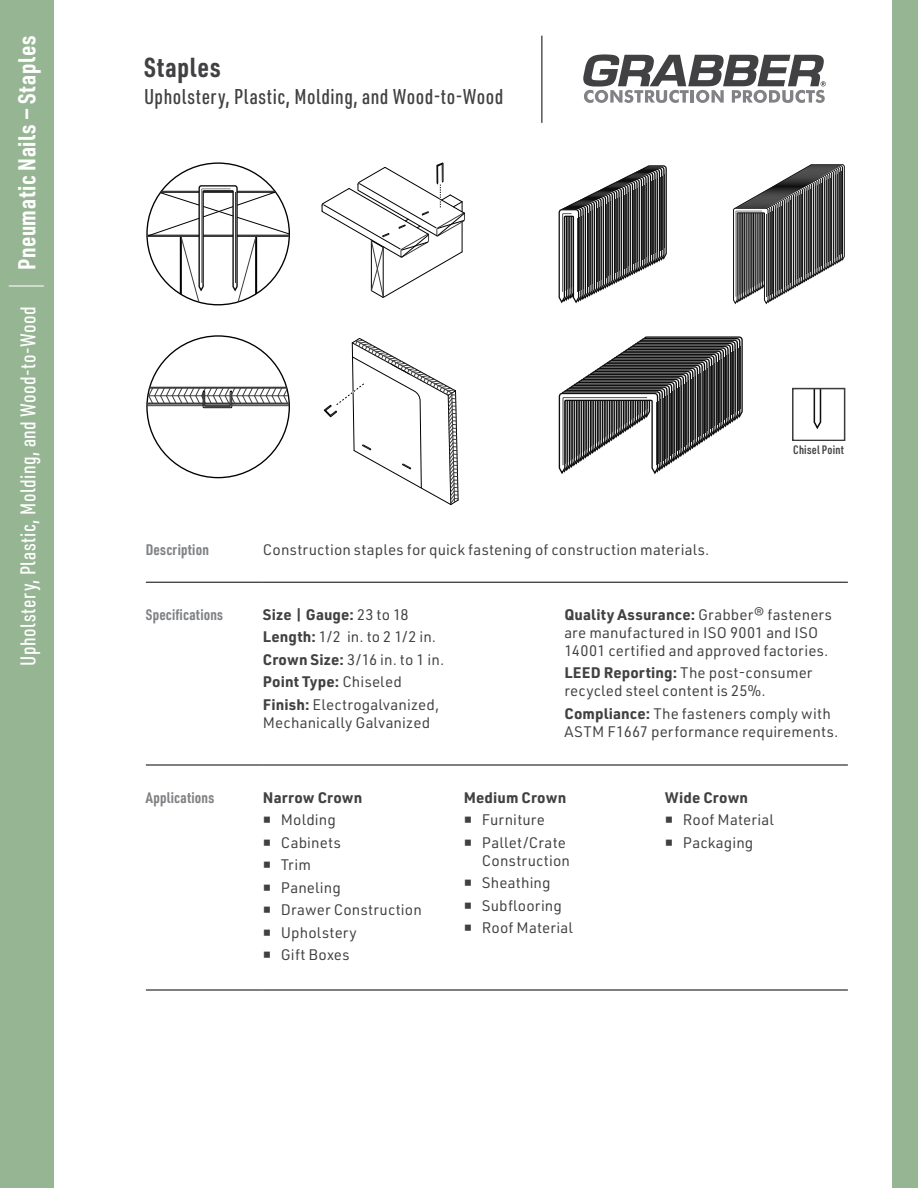
<style>
.page{position:relative;width:918px;height:1188px;background:#fff}
.page>*{position:absolute;margin:0;border:0;box-sizing:border-box;transform-origin:0 0}
.t1{font:700 39.6px "URWDIN Cond";color:#fff;scale:.24 1}
.t2{font:700 27px "URWDIN Cond";letter-spacing:.035em;color:#414042}
.t3{font:700 24px "URWDIN Cond";letter-spacing:.03em;color:#fff}
.t4{font:500 21px "URWDIN Cond";letter-spacing:.025em;color:#fff}
.t5{font:500 21px "URWDIN Cond";letter-spacing:.025em;color:#414042}
.t6{font:15px/18px "URWDIN";letter-spacing:.01em;color:#414042}
.t7{font:700 15px "URWDIN Cond";letter-spacing:.015em;color:#808285}
.t8{font:700 15px "URWDIN";letter-spacing:.01em;color:#414042}
.t9{font:600 12px "URWDIN Cond";letter-spacing:.025em;color:#414042}
.t10{font:500 condensed 10.65px "DINOT";letter-spacing:.01em;color:#3c3c3d}
.s1{font-weight:700}
.s2{font-family:"Minion Pro";font-size:21px}
</style>
<div class="page">
<div style="left:0;top:0;width:54px;height:1188px;background:#95b593"></div>
<div style="left:892px;top:0;width:26px;height:1188px;background:#95b593"></div>
<svg style="left:583px;top:54px;width:243px;height:49px"></svg>
<hr style="left:542px;top:36px;width:1px;height:87px;background:#000">
<svg style="left:147px;top:184px;width:142px;height:121px"></svg>
<svg style="left:147px;top:387px;width:143px;height:22px"></svg>
<svg style="left:322px;top:162px;width:143px;height:136px"></svg>
<svg style="left:324px;top:338px;width:135px;height:167px"></svg>
<svg style="left:813px;top:391px;width:9px;height:39px"></svg>
<div style="left:792px;top:388px;width:53px;height:53px;border:2px solid #3c3c3d"></div>
<hr style="left:146px;top:582px;width:117px;height:1px;background:#000">
<hr style="left:263px;top:582px;width:585px;height:1px;background:#000">
<hr style="left:146px;top:765px;width:117px;height:1px;background:#000">
<hr style="left:263px;top:765px;width:585px;height:1px;background:#000">
<hr style="left:146px;top:990px;width:117px;height:1px;background:#000">
<hr style="left:263px;top:990px;width:585px;height:1px;background:#000">
<svg style="left:558px;top:165px;width:109px;height:139px"></svg>
<svg style="left:733px;top:164px;width:112px;height:141px"></svg>
<svg style="left:558px;top:336px;width:185px;height:139px"></svg>
<h3 class="t3" style="left:11px;top:270px;width:236px;rotate:-90deg">Pneumatic Nails — Staples</h3>
<h1 class="t1" style="left:-1px;top:288px;width:18px;rotate:-90deg">|</h1>
<h3 class="t4" style="left:14px;top:666px;width:361px;rotate:-90deg">Upholstery, Plastic, Molding, and Wood-to-Wood</h3>
<h2 class="t2" style="left:144px;top:49px;width:78px">Staples</h2>
<h3 class="t5" style="left:144px;top:83px;width:361px">Upholstery, Plastic, Molding, and Wood-to-Wood</h3>
<p class="t7" style="left:146px;top:540px;width:65px">Description</p>
<p class="t6" style="left:263px;top:540px;width:448px">Construction staples for quick fastening of construction materials.</p>
<p class="t9" style="left:793px;top:442px;width:52px">Chisel Point</p>
<p class="t10" style="left:798px;top:445px;width:43px">Chisel Point</p>
<p class="t7" style="left:146px;top:604px;width:79px">Specifications</p>
<p class="t6" style="left:263px;top:603px;width:183px;line-height:22.5px"><span class="s1">Size | Gauge:</span> 23 to 18<br><span class="s1">Length:</span> 1/2 in. to 2 1/2 in.<br><span class="s1">Crown Size:</span> 3/16 in. to 1 in.<br><span class="s1">Point Type:</span> Chiseled<br><span class="s1">Finish:</span> Electrogalvanized,</p>
<p class="t6" style="left:263px;top:713px;width:169px">Mechanically Galvanized</p>
<p class="t7" style="left:146px;top:787px;width:70px">Applications</p>
<p class="t8" style="left:263px;top:787px;width:101px">Narrow Crown</p>
<p class="t6" style="left:263px;top:810px;width:75px"><span class="s2">■</span> Molding</p>
<p class="t6" style="left:263px;top:833px;width:79px"><span class="s2">■</span> Cabinets</p>
<p class="t6" style="left:263px;top:855px;width:50px"><span class="s2">■</span> Trim</p>
<p class="t6" style="left:263px;top:878px;width:80px"><span class="s2">■</span> Paneling</p>
<p class="t6" style="left:263px;top:900px;width:160px"><span class="s2">■</span> Drawer Construction</p>
<p class="t6" style="left:263px;top:923px;width:96px"><span class="s2">■</span> Upholstery</p>
<p class="t6" style="left:263px;top:945px;width:88px"><span class="s2">■</span> Gift Boxes</p>
<p class="t6" style="left:564px;top:605px;width:269px"><span class="s1">Quality Assurance:</span> Grabber® fasteners are manufactured in ISO 9001 and ISO<br>14001 certified and approved factories.</p>
<p class="t6" style="left:564px;top:664px;width:250px"><span class="s1">LEED Reporting:</span> The post-consumer recycled steel content is 25%.</p>
<p class="t6" style="left:564px;top:704px;width:275px"><span class="s1">Compliance:</span> The fasteners comply with<br>ASTM F1667 performance requirements.</p>
<p class="t8" style="left:464px;top:787px;width:104px">Medium Crown</p>
<p class="t6" style="left:464px;top:810px;width:83px"><span class="s2">■</span> Furniture</p>
<p class="t6" style="left:464px;top:833px;width:108px;text-align:right"><span class="s2">■</span> Pallet/Crate<br>Construction</p>
<p class="t6" style="left:464px;top:873px;width:88px"><span class="s2">■</span> Sheathing</p>
<p class="t6" style="left:464px;top:896px;width:100px"><span class="s2">■</span> Subflooring</p>
<p class="t6" style="left:464px;top:918px;width:111px"><span class="s2">■</span> Roof Material</p>
<p class="t8" style="left:665px;top:787px;width:85px">Wide Crown</p>
<p class="t6" style="left:665px;top:810px;width:111px"><span class="s2">■</span> Roof Material</p>
<p class="t6" style="left:665px;top:833px;width:90px"><span class="s2">■</span> Packaging</p>
</div>
